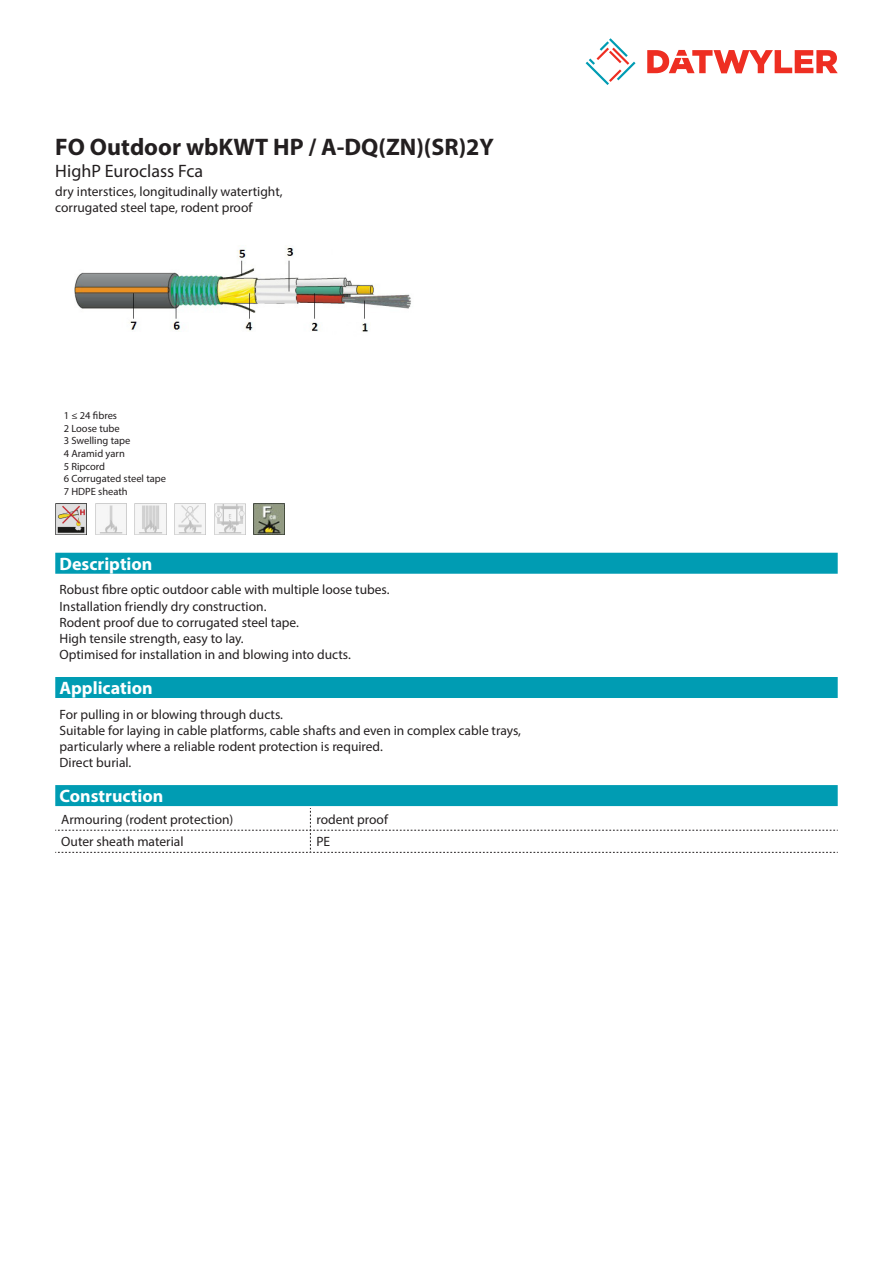
<style>
.page{position:relative;width:893px;height:1263px;background:#fff}
.page>*{position:absolute;margin:0;border:0;box-sizing:border-box;transform-origin:0 0}
.Product_Head{font:700 24px "Myriad Pro";color:#231f20}
.Standard_Head_Proper{font:700 18px "Myriad Pro";color:#fff}
.SubHead{font:18px "Myriad Pro";color:#231f20}
.Standard_text{font:13.5px/16.2px "Myriad Pro";color:#231f20}
.myriad_light_propert{font:13.5px "Myriad Pro";color:#231f20}
.imagetext{font:10.5px/12.6px "Myriad Pro";color:#231f20}
</style>
<div class="page">
<svg style="left:586px;top:38px;width:49px;height:47px"></svg>
<svg style="left:647px;top:50px;width:191px;height:23px"></svg>
<div style="left:55px;top:785px;width:783px;height:21px;background:#009cb3"></div>
<svg style="left:55px;top:808px;width:783px;height:45px"></svg>
<img style="left:74px;top:247px;width:337px;height:85px">
<div style="left:55px;top:553px;width:783px;height:21px;background:#009cb3"></div>
<img style="left:254px;top:504px;width:31px;height:31px">
<img style="left:214px;top:504px;width:31px;height:31px">
<img style="left:174px;top:504px;width:32px;height:31px">
<img style="left:135px;top:504px;width:31px;height:31px">
<img style="left:95px;top:504px;width:31px;height:31px">
<img style="left:55px;top:504px;width:32px;height:31px">
<div style="left:55px;top:677px;width:783px;height:21px;background:#009cb3"></div>
<p class="Product_Head" style="left:55px;top:131px;width:440px">FO Outdoor wbKWT HP / A-DQ(ZN)(SR)2Y</p>
<p class="SubHead" style="left:55px;top:160px;width:149px">HighP Euroclass Fca</p>
<p class="Standard_text" style="left:55px;top:183px;width:229px">dry interstices, longitudinally watertight, corrugated steel tape, rodent proof</p>
<p class="imagetext" style="left:64px;top:409px;width:104px">1 ≤ 24 fibres<br>2 Loose tube<br>3 Swelling tape<br>4 Aramid yarn<br>5 Ripcord<br>6 Corrugated steel tape<br>7 HDPE sheath</p>
<p class="Standard_Head_Proper" style="left:60px;top:552px;width:94px">Description</p>
<p class="Standard_text" style="left:60px;top:582px;width:332px">Robust fibre optic outdoor cable with multiple loose tubes.<br>Installation friendly dry construction.<br>Rodent proof due to corrugated steel tape.<br>High tensile strength, easy to lay.<br>Optimised for installation in and blowing into ducts.</p>
<p class="Standard_Head_Proper" style="left:60px;top:676px;width:95px">Application</p>
<p class="Standard_text" style="left:60px;top:706px;width:463px">For pulling in or blowing through ducts.<br>Suitable for laying in cable platforms, cable shafts and even in complex cable trays, particularly where a reliable rodent protection is required.<br>Direct burial.</p>
<p class="Standard_Head_Proper" style="left:60px;top:784px;width:105px">Construction</p>
<p class="myriad_light_propert" style="left:61px;top:811px;width:174px">Armouring (rodent protection)</p>
<p class="myriad_light_propert" style="left:316px;top:811px;width:73px">rodent proof</p>
<p class="myriad_light_propert" style="left:61px;top:833px;width:124px">Outer sheath material</p>
<p class="myriad_light_propert" style="left:316px;top:833px;width:15px">PE</p>
</div>
